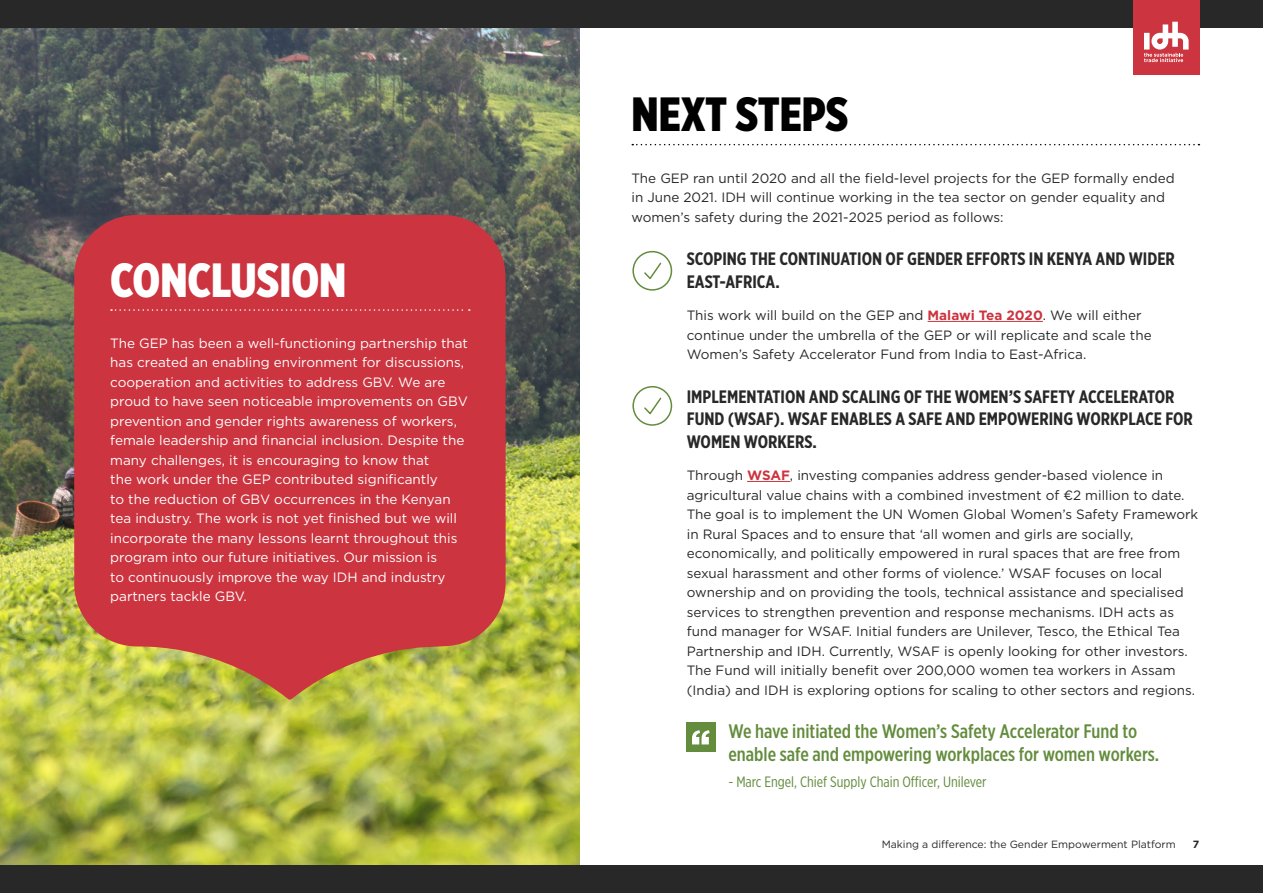
<style>
.page{position:relative;width:1263px;height:893px;background:#fff}
.page>*{position:absolute;margin:0;border:0;box-sizing:border-box;transform-origin:0 0}
.Header_1{font:900 48px "Gotham X Narrow";color:#fff}
.Header_1-2{font:900 48px "Gotham X Narrow";color:#000}
.t1{font:500 19.5px/22.5px "Gotham X Narrow";color:#638c3d}
.Green_Header_Small{font:700 18px/22.5px "Gotham X Narrow";color:#292829}
.Quote_-_Name{font:15px "Gotham X Narrow";color:#638c3d}
.Body{font:13.5px/19.5px "Gotham";color:#292829}
.Body-2{font:13.5px/19.5px "Gotham";color:#fff}
.t2{font:10.5px "Gotham";color:#292829}
.t3{font:700 10.5px "Gotham";color:#292829}
.s1{font-weight:700;color:#cc343f}
</style>
<div class="page">
<img style="left:0;top:27px;width:580px;height:839px">
<svg style="left:74px;top:215px;width:432px;height:485px;background:#c94140"></svg>
<svg style="left:111px;top:309px;width:359px;height:2px"></svg>
<svg style="left:632px;top:144px;width:567px;height:1px"></svg>
<hr style="left:927px;top:321px;width:116px;height:1px;background:#cc343f">
<hr style="left:747px;top:481px;width:43px;height:1px;background:#cc343f">
<svg style="left:632px;top:250px;width:41px;height:41px"></svg>
<svg style="left:632px;top:386px;width:41px;height:40px"></svg>
<div style="left:686px;top:722px;width:30px;height:30px;background:#638c3d"></div>
<svg style="left:692px;top:730px;width:18px;height:14px"></svg>
<div style="left:0;top:866px;width:1263px;height:27px;background:#292829"></div>
<div style="left:0;top:0;width:1263px;height:27px;background:#292829"></div>
<div style="left:1133px;top:0;width:66px;height:74px;background:#cc343f"></div>
<svg style="left:1144px;top:22px;width:44px;height:40px"></svg>
<p class="Header_1" style="left:110px;top:250px;width:238px">CONCLUSION</p>
<p class="Body-2" style="left:110px;top:333px;width:359px">The GEP has been a well-functioning partnership that has created an enabling environment for discussions, cooperation and activities to address GBV. We are proud to have seen noticeable improvements on GBV prevention and gender rights awareness of workers, female leadership and financial inclusion. Despite the many challenges, it is encouraging to know that<br>the work under the GEP contributed significantly<br>to the reduction of GBV occurrences in the Kenyan tea industry. The work is not yet finished but we will incorporate the many lessons learnt throughout this program into our future initiatives. Our mission is<br>to continuously improve the way IDH and industry partners tackle GBV.</p>
<p class="Header_1-2" style="left:631px;top:84px;width:218px">NEXT STEPS</p>
<p class="Body" style="left:631px;top:168px;width:545px">The GEP ran until 2020 and all the field-level projects for the GEP formally ended in June 2021. IDH will continue working in the tea sector on gender equality and women’s safety during the 2021-2025 period as follows:</p>
<p class="Green_Header_Small" style="left:687px;top:248px;width:490px">SCOPING THE CONTINUATION OF GENDER EFFORTS IN KENYA AND WIDER<br>EAST-AFRICA.</p>
<p class="Body" style="left:687px;top:305px;width:466px">This work will build on the GEP and <span class="s1">Malawi Tea 2020</span>. We will either continue under the umbrella of the GEP or will replicate and scale the<br>Women’s Safety Accelerator Fund from India to East-Africa.</p>
<p class="Green_Header_Small" style="left:687px;top:385px;width:508px">IMPLEMENTATION AND SCALING OF THE WOMEN’S SAFETY ACCELERATOR<br>FUND (WSAF). WSAF ENABLES A SAFE AND EMPOWERING WORKPLACE FOR<br>WOMEN WORKERS.</p>
<p class="Body" style="left:687px;top:465px;width:513px">Through <span class="s1">WSAF</span>, investing companies address gender-based violence in agricultural value chains with a combined investment of €2 million to date.<br>The goal is to implement the UN Women Global Women’s Safety Framework in Rural Spaces and to ensure that ‘all women and girls are socially, economically, and politically empowered in rural spaces that are free from sexual harassment and other forms of violence.’ WSAF focuses on local ownership and on providing the tools, technical assistance and specialised services to strengthen prevention and response mechanisms. IDH acts as fund manager for WSAF. Initial funders are Unilever, Tesco, the Ethical Tea Partnership and IDH. Currently, WSAF is openly looking for other investors.<br>The Fund will initially benefit over 200,000 women tea workers in Assam (India) and IDH is exploring options for scaling to other sectors and regions.</p>
<p class="t1" style="left:728px;top:720px;width:432px">We have initiated the Women’s Safety Accelerator Fund to enable safe and empowering workplaces for women workers.</p>
<p class="Quote_-_Name" style="left:728px;top:773px;width:259px">- Marc Engel, Chief Supply Chain Officer, Unilever</p>
<p class="t2" style="left:882px;top:838px;width:296px">Making a difference: the Gender Empowerment Platform</p>
<p class="t3" style="left:1193px;top:837px;width:8px">7</p>
</div>
